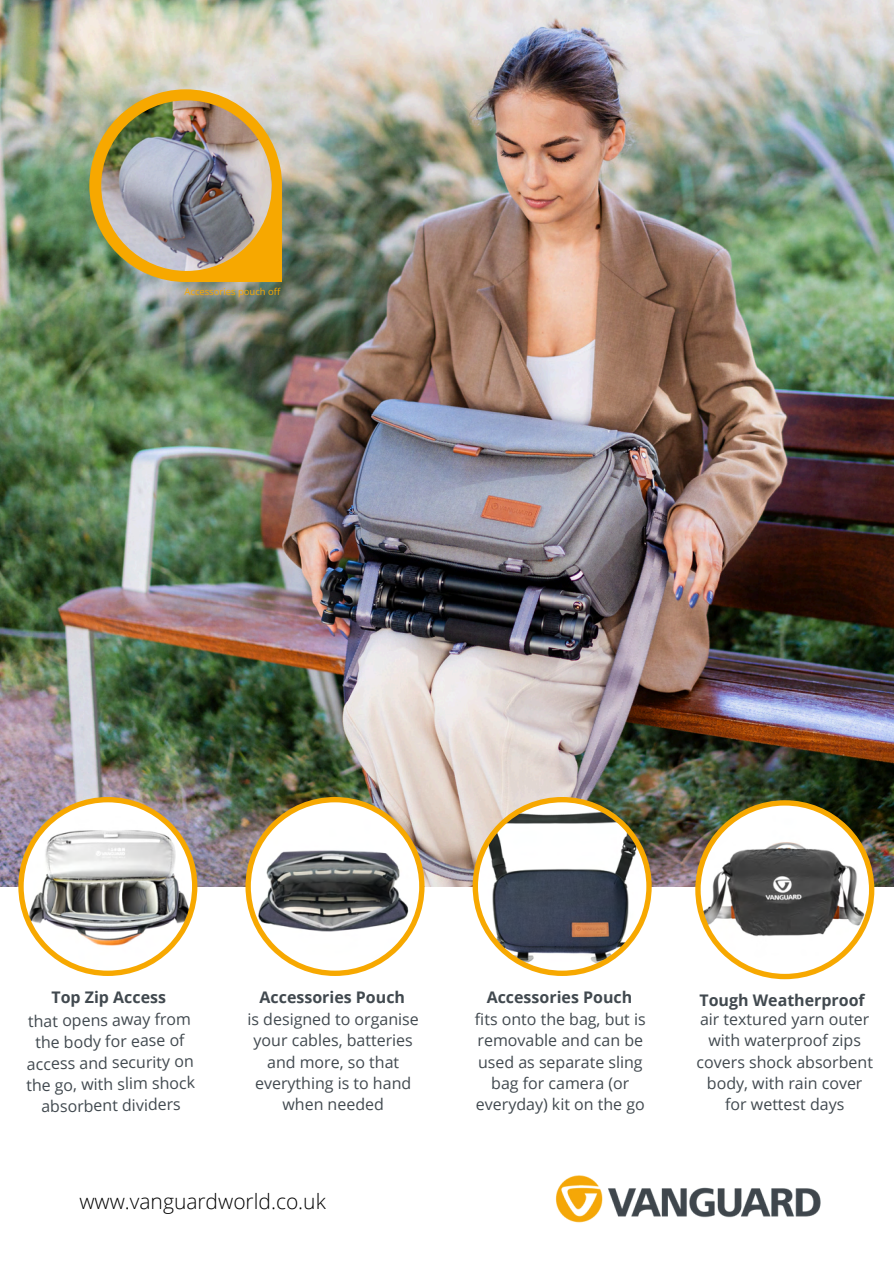
<style>
.page{position:relative;width:894px;height:1264px;background:#fff}
.page>*{position:absolute;margin:0;border:0;box-sizing:border-box;transform-origin:0 0}
.t1{font:300 21px "Open Sans";color:#000}
.t2{font:16.05px/21.3px "Open Sans";color:#41494f;text-align:center}
.t3{font:700 16.05px "Open Sans";color:#41494f}
.t4{font:9.45px "Open Sans";color:#f7a800}
</style>
<div class="page">
<img style="left:0;top:0;width:893px;height:886px">
<svg style="left:695px;top:800px;width:179px;height:179px"></svg>
<svg style="left:472px;top:797px;width:179px;height:179px"></svg>
<img style="left:245px;top:797px;width:179px;height:179px">
<img style="left:18px;top:797px;width:179px;height:179px">
<img style="left:555px;top:1175px;width:266px;height:48px">
<svg style="left:89px;top:89px;width:193px;height:193px;background:#d5ad45"></svg>
<img style="left:101px;top:100px;width:171px;height:171px;border-radius:50%">
<p class="t4" style="left:184px;top:285px;width:97px">Accessories pouch off</p>
<h3 class="t3" style="left:51px;top:985px;width:116px">Top Zip Access</h3>
<h1 class="t2" style="left:25px;top:1010px;width:170px;rotate:-1deg">that opens away from the body for ease of access and security on the go, with slim shock absorbent dividers</h1>
<h2 class="t3" style="left:259px;top:985px;width:147px">Accessories Pouch</h2>
<h3 class="t2" style="left:247px;top:1007px;width:173px">is designed to organise your cables, batteries and more, so that everything is to hand when needed</h3>
<h2 class="t1" style="left:79px;top:1186px;width:248px">www.vanguardworld.co.uk</h2>
<h2 class="t3" style="left:486px;top:985px;width:147px">Accessories Pouch</h2>
<h3 class="t2" style="left:475px;top:1007px;width:172px">fits onto the bag, but is removable and can be used as separate sling bag for camera (or everyday) kit on the go</h3>
<h2 class="t3" style="left:699px;top:988px;width:167px">Tough Weatherproof</h2>
<h3 class="t2" style="left:696px;top:1007px;width:178px">air textured yarn outer with waterproof zips covers shock absorbent body, with rain cover for wettest days</h3>
</div>
